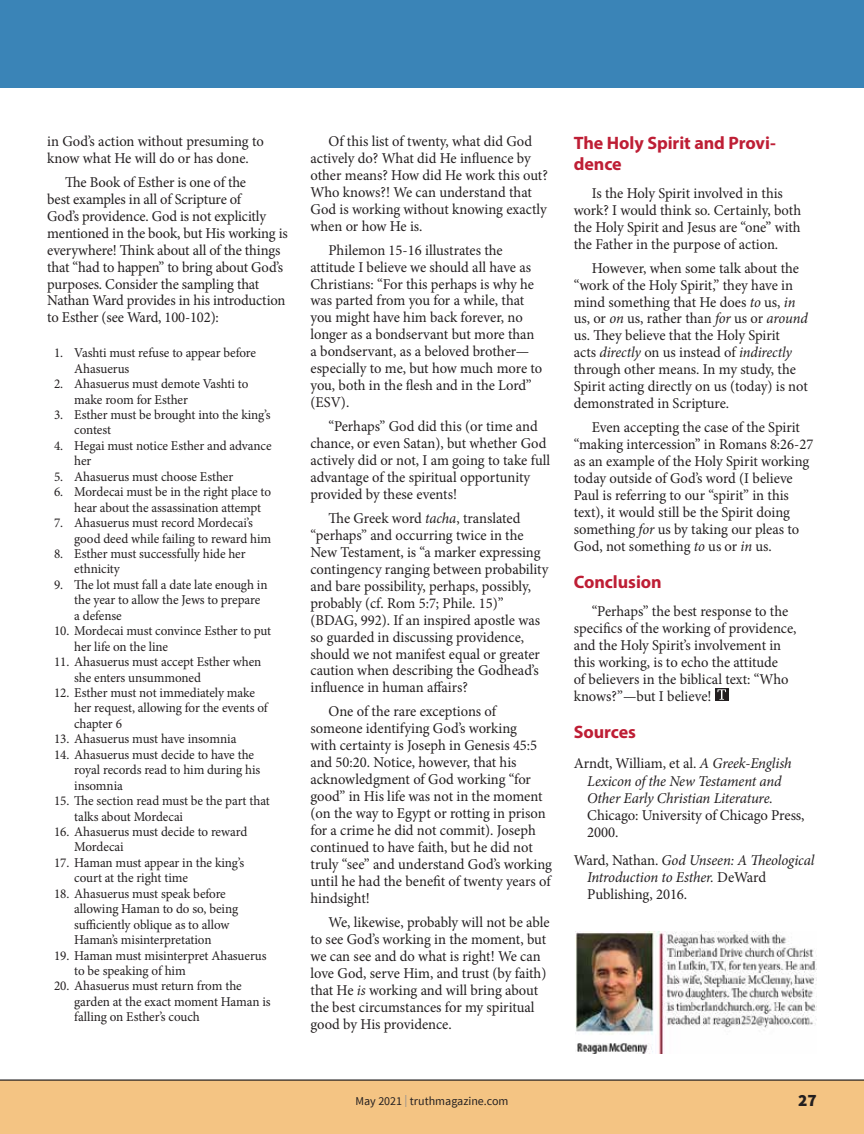
<style>
.page{position:relative;width:864px;height:1134px;background:#fff}
.page>*{position:absolute;margin:0;border:0;box-sizing:border-box;transform-origin:0 0}
.t1{font:700 18px/21px "Myriad Pro";letter-spacing:-.005em;color:#be1e35}
.t2{font:900 17.25px "Source Sans Pro";color:#231f20}
.t3{font:15px/17px "Minion Pro";letter-spacing:-.005em;color:#231f20}
.t4{font:italic 15px/17.2px "Minion Pro";letter-spacing:-.015em;color:#231f20;text-align:center}
.t5{font:13.5px/15.5px "Minion Pro";letter-spacing:-.01em;color:#231f20}
.t6{font:12px "Source Sans Pro";color:#231f20}
.s1{font-style:italic}
.s2{font-style:normal}
.s3{color:#8a8c8f}
</style>
<div class="page">
<div style="left:0;top:0;width:864px;height:88px;background:#3a84b7"></div>
<div style="left:0;top:1080px;width:864px;height:54px;background:#f4c483"></div>
<div style="left:715px;top:688px;width:14px;height:13px;background:#231f20"></div>
<svg style="left:717px;top:689px;width:9px;height:11px"></svg>
<img style="left:576px;top:931px;width:240px;height:122px">
<p class="t3" style="left:47px;top:133px;width:218px">in God’s action without presuming to know what He will do or has done.</p>
<p class="t3" style="left:47px;top:174px;width:242px;text-indent:18px">The Book of Esther is one of the<br>best examples in all of Scripture of<br>God’s providence. God is not explicitly mentioned in the book, but His working is everywhere! Think about all of the things that “had to happen” to bring about God’s purposes. Consider the sampling that Nathan Ward provides in his introduction to Esther (see Ward, 100-102):</p>
<p class="t5" style="left:74px;top:345px;width:183px;text-indent:-20px">1. Vashti must refuse to appear before<br>Ahasuerus</p>
<p class="t5" style="left:74px;top:376px;width:176px;text-indent:-20px">2. Ahasuerus must demote Vashti to make room for Esther</p>
<p class="t5" style="left:74px;top:407px;width:198px;text-indent:-20px">3. Esther must be brought into the king’s contest</p>
<p class="t5" style="left:74px;top:438px;width:199px;text-indent:-20px">4. Hegai must notice Esther and advance her</p>
<p class="t5" style="left:54px;top:469px;width:181px">5. Ahasuerus must choose Esther</p>
<p class="t5" style="left:74px;top:484px;width:198px;text-indent:-20px">6. Mordecai must be in the right place to hear about the assassination attempt</p>
<p class="t5" style="left:74px;top:515px;width:199px;text-indent:-20px">7. Ahasuerus must record Mordecai’s good deed while failing to reward him</p>
<p class="t5" style="left:74px;top:546px;width:173px;text-indent:-20px">8. Esther must successfully hide her ethnicity</p>
<p class="t5" style="left:74px;top:577px;width:195px;text-indent:-20px">9. The lot must fall a date late enough in the year to allow the Jews to prepare a defense</p>
<p class="t5" style="left:74px;top:623px;width:199px;text-indent:-20px">10. Mordecai must convince Esther to put her life on the line</p>
<p class="t5" style="left:74px;top:654px;width:189px;text-indent:-20px">11. Ahasuerus must accept Esther when she enters unsummoned</p>
<p class="t5" style="left:74px;top:685px;width:195px;text-indent:-20px">12. Esther must not immediately make her request, allowing for the events of chapter 6</p>
<p class="t5" style="left:54px;top:731px;width:184px">13. Ahasuerus must have insomnia</p>
<p class="t5" style="left:74px;top:747px;width:188px;text-indent:-20px">14. Ahasuerus must decide to have the royal records read to him during his insomnia</p>
<p class="t5" style="left:74px;top:793px;width:197px;text-indent:-20px">15. The section read must be the part that talks about Mordecai</p>
<p class="t5" style="left:74px;top:824px;width:175px;text-indent:-20px">16. Ahasuerus must decide to reward<br>Mordecai</p>
<p class="t5" style="left:74px;top:855px;width:171px;text-indent:-20px">17. Haman must appear in the king’s court at the right time</p>
<p class="t5" style="left:74px;top:886px;width:165px;text-indent:-20px">18. Ahasuerus must speak before allowing Haman to do so, being sufficiently oblique as to allow<br>Haman’s misinterpretation</p>
<p class="t5" style="left:74px;top:948px;width:194px;text-indent:-20px">19. Haman must misinterpret Ahasuerus to be speaking of him</p>
<p class="t5" style="left:74px;top:978px;width:198px;text-indent:-20px">20. Ahasuerus must return from the garden at the exact moment Haman is falling on Esther’s couch</p>
<p class="t3" style="left:310px;top:133px;width:239px;text-indent:18px">Of this list of twenty, what did God actively do? What did He influence by other means? How did He work this out?<br>Who knows?! We can understand that<br>God is working without knowing exactly when or how He is.</p>
<p class="t3" style="left:310px;top:241px;width:233px;text-indent:18px">Philemon 15-16 illustrates the attitude I believe we should all have as Christians: “For this perhaps is why he was parted from you for a while, that you might have him back forever, no longer as a bondservant but more than a bondservant, as a beloved brother— especially to me, but how much more to you, both in the flesh and in the Lord” (ESV).</p>
<p class="t3" style="left:310px;top:418px;width:241px;text-indent:18px">“Perhaps” God did this (or time and chance, or even Satan), but whether God actively did or not, I am going to take full advantage of the spiritual opportunity provided by these events!</p>
<p class="t3" style="left:310px;top:510px;width:239px;text-indent:18px">The Greek word <span class="s1">tacha</span>, translated “perhaps” and occurring twice in the New Testament, is “a marker expressing contingency ranging between probability and bare possibility, perhaps, possibly, probably (cf. Rom 5:7; Phile. 15)” (BDAG, 992). If an inspired apostle was so guarded in discussing providence, should we not manifest equal or greater caution when describing the Godhead’s influence in human affairs?</p>
<p class="t3" style="left:310px;top:703px;width:243px;text-indent:18px">One of the rare exceptions of<br>someone identifying God’s working<br>with certainty is Joseph in Genesis 45:5 and 50:20. Notice, however, that his acknowledgment of God working “for good” in His life was not in the moment (on the way to Egypt or rotting in prison for a crime he did not commit). Joseph continued to have faith, but he did not truly “see” and understand God’s working until he had the benefit of twenty years of hindsight!</p>
<p class="t3" style="left:310px;top:914px;width:241px;text-indent:18px">We, likewise, probably will not be able to see God’s working in the moment, but we can see and do what is right! We can love God, serve Him, and trust (by faith) that He <span class="s1">is</span> working and will bring about the best circumstances for my spiritual good by His providence.</p>
<p class="t1" style="left:574px;top:131px;width:204px">The Holy Spirit and Provi&shy;dence</p>
<p class="t3" style="left:574px;top:185px;width:229px;text-indent:18px">Is the Holy Spirit involved in this work? I would think so. Certainly, both the Holy Spirit and Jesus are “one” with the Father in the purpose of action.</p>
<p class="t3" style="left:574px;top:259px;width:236px;text-indent:18px">However, when some talk about the “work of the Holy Spirit,” they have in mind something that He does <span class="s1">to</span> us, <span class="s1">in </span>us, or <span class="s1">on</span> us, rather than <span class="s1">for</span> us or <span class="s1">around </span>us. They believe that the Holy Spirit<br>acts <span class="s1">directly</span> on us instead of <span class="s1">indirectly </span>through other means. In my study, the Spirit acting directly on us (today) is not demonstrated in Scripture.</p>
<p class="t3" style="left:574px;top:419px;width:241px;text-indent:18px">Even accepting the case of the Spirit “making intercession” in Romans 8:26-27 as an example of the Holy Spirit working today outside of God’s word (I believe Paul is referring to our “spirit” in this text), it would still be the Spirit doing something <span class="s1">for</span> us by taking our pleas to God, not something <span class="s1">to</span> us or <span class="s1">in</span> us.</p>
<p class="t1" style="left:574px;top:571px;width:90px">Conclusion</p>
<p class="t3" style="left:574px;top:603px;width:224px;text-indent:18px">“Perhaps” the best response to the specifics of the working of providence, and the Holy Spirit’s involvement in this working, is to echo the attitude<br>of believers in the biblical text: “Who knows?”—but I believe!</p>
<p class="t1" style="left:574px;top:721px;width:64px">Sources</p>
<p class="t4" style="left:574px;top:755px;width:219px"><span class="s2">Arndt, William, et al.</span> A Greek-English<br>Lexicon of the New Testament and<br>Other Early Christian Literature.</p>
<p class="t3" style="left:587px;top:807px;width:219px">Chicago: University of Chicago Press,<br>2000.</p>
<p class="t4" style="left:587px;top:852px;width:229px;text-align:left;text-indent:-13px"><span class="s2">Ward, Nathan.</span> God Unseen: A Theological<br>Introduction to Esther. <span class="s2">DeWard<br>Publishing, 2016.</span></p>
<p class="t6" style="left:356px;top:1094px;width:154px">May 2021 <span class="s3">|</span> truthmagazine.com</p>
<p class="t2" style="left:798px;top:1089px;width:20px">27</p>
</div>
